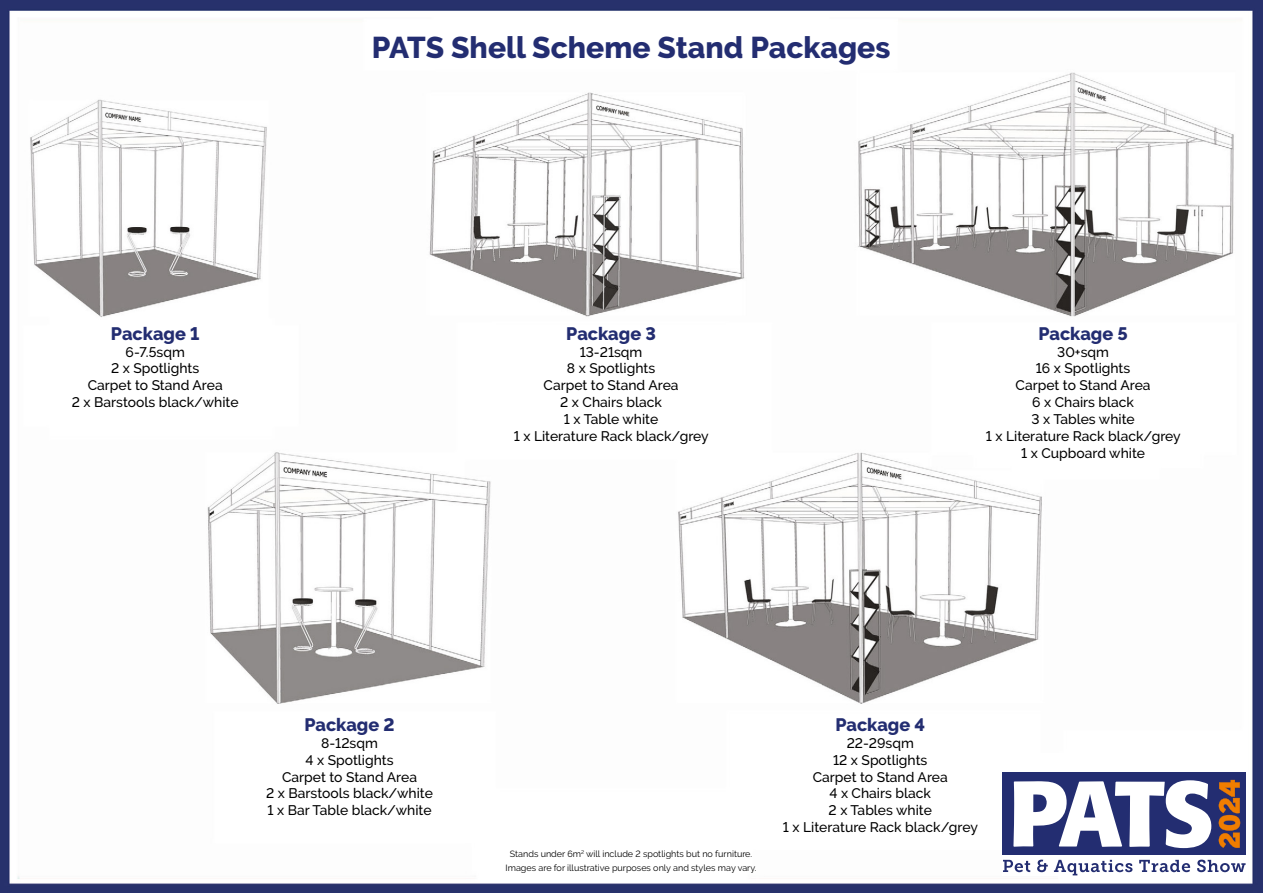
<style>
.page{position:relative;width:1263px;height:893px;background:#fff}
.page>*{position:absolute;margin:0;border:0;box-sizing:border-box;transform-origin:0 0}
.t1{font:800 30px "Raleway";color:#232d71}
.t2{font:800 18px "Raleway";color:#232d71}
.t3{font:500 13.8px/16.8px "Raleway";color:#000;text-align:center}
.t4{font:9px/13.8px "Raleway";color:#000;text-align:center}
</style>
<div class="page">
<img style="left:0;top:0;width:1263px;height:893px">
<div style="left:1002px;top:754px;width:244px;height:122px;background:#fff"></div>
<div style="left:1003px;top:772px;width:243px;height:83px;background:#232d71"></div>
<svg style="left:1013px;top:779px;width:227px;height:69px"></svg>
<svg style="left:1003px;top:860px;width:27px;height:12px"></svg>
<svg style="left:1037px;top:860px;width:11px;height:12px"></svg>
<svg style="left:1054px;top:860px;width:78px;height:15px"></svg>
<svg style="left:1139px;top:860px;width:51px;height:12px"></svg>
<svg style="left:1197px;top:860px;width:48px;height:12px"></svg>
<h1 class="t1" style="left:372px;top:30px;width:520px">PATS Shell Scheme Stand Packages</h1>
<h2 class="t2" style="left:111px;top:323px;width:90px">Package 1</h2>
<p class="t3" style="left:72px;top:343px;width:168px">6-7.5sqm<br>2 x Spotlights<br>Carpet to Stand Area<br>2 x Barstools black/white</p>
<h2 class="t2" style="left:566px;top:323px;width:91px">Package 3</h2>
<p class="t3" style="left:514px;top:343px;width:197px">13-21sqm<br>8 x Spotlights<br>Carpet to Stand Area<br>2 x Chairs black<br>1 x Table white<br>1 x Literature Rack black/grey</p>
<h2 class="t2" style="left:1038px;top:323px;width:91px">Package 5</h2>
<p class="t3" style="left:986px;top:343px;width:197px">30+sqm<br>16 x Spotlights<br>Carpet to Stand Area<br>6 x Chairs black<br>3 x Tables white<br>1 x Literature Rack black/grey<br>1 x Cupboard white</p>
<h2 class="t2" style="left:304px;top:714px;width:92px">Package 2</h2>
<p class="t3" style="left:266px;top:734px;width:168px">8-12sqm<br>4 x Spotlights<br>Carpet to Stand Area<br>2 x Barstools black/white<br>1 x Bar Table black/white</p>
<p class="t4" style="left:506px;top:847px;width:252px">Stands under 6m<sup>2</sup> will include 2 spotlights but no furniture.<br>Images are for illustrative purposes only and styles may vary.</p>
<h2 class="t2" style="left:835px;top:714px;width:91px">Package 4</h2>
<p class="t3" style="left:783px;top:734px;width:197px">22-29sqm<br>12 x Spotlights<br>Carpet to Stand Area<br>4 x Chairs black<br>2 x Tables white<br>1 x Literature Rack black/grey</p>
</div>
